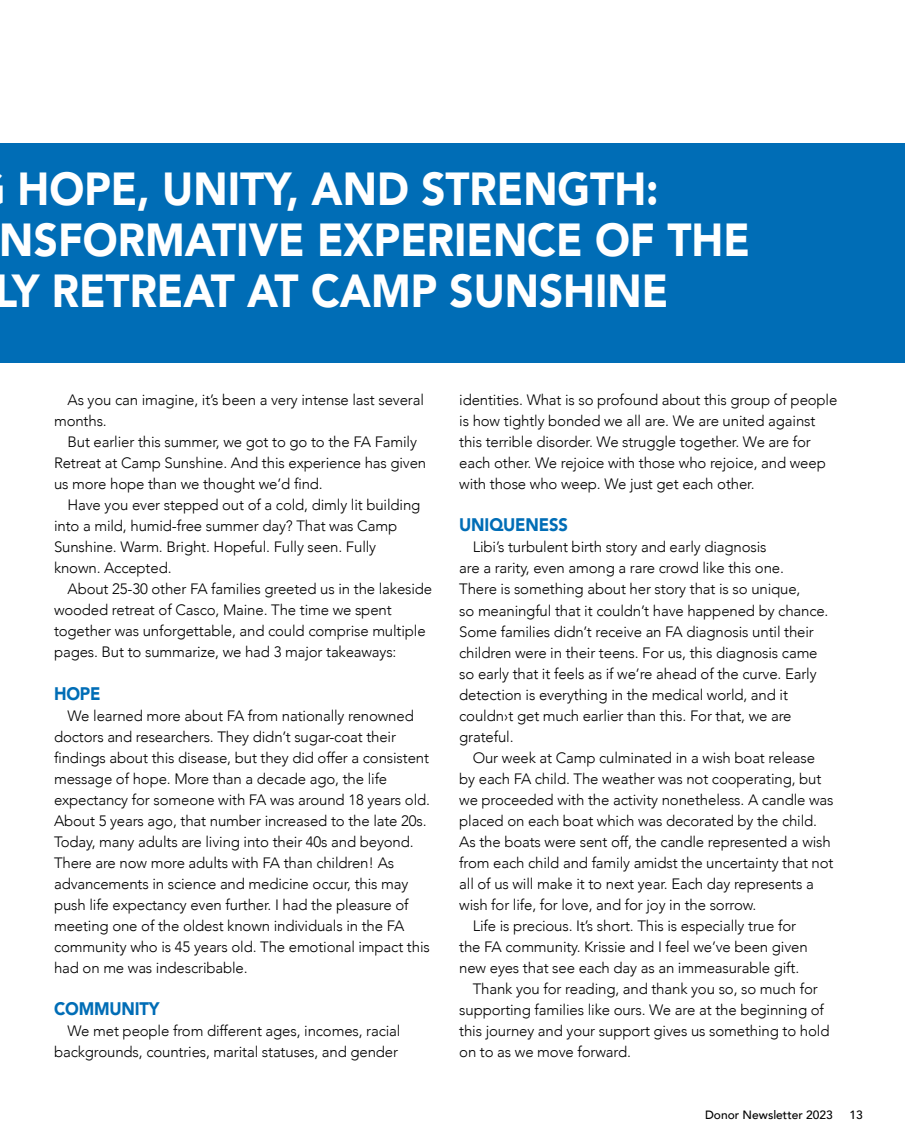
<style>
.page{position:relative;width:905px;height:1148px;background:#fff}
.page>*{position:absolute;margin:0;border:0;box-sizing:border-box;transform-origin:0 0}
.t1{font:900 46.2px/51px "Avenir";color:#fff;scale:.91 1}
.t2{font:900 18.15px "Avenir";letter-spacing:-.01em;color:#006db6;scale:.91 1}
.t3{font:300 15px/21px "Avenir";letter-spacing:-.01em;color:#000}
.t4{font:500 12px "Avenir";color:#000}
</style>
<div class="page">
<div style="left:0;top:143px;width:904px;height:219px;background:#006db6"></div>
<h1 class="t1" style="left:-6px;top:163px;width:831px;text-indent:23px">HOPE, UNITY, AND STRENGTH:<br>NSFORMATIVE EXPERIENCE OF THE<br>LY RETREAT AT CAMP SUNSHINE</h1>
<p class="t3" style="left:54px;top:389px;width:371px;text-indent:14px">As you can imagine, it’s been a very intense last several months.</p>
<p class="t3" style="left:54px;top:431px;width:374px;text-indent:14px">But earlier this summer, we got to go to the FA Family<br>Retreat at Camp Sunshine. And this experience has given us more hope than we thought we’d find.</p>
<p class="t3" style="left:54px;top:494px;width:368px;text-indent:14px">Have you ever stepped out of a cold, dimly lit building into a mild, humid-free summer day? That was Camp Sunshine. Warm. Bright. Hopeful. Fully seen. Fully known. Accepted.</p>
<p class="t3" style="left:54px;top:578px;width:380px;text-indent:14px">About 25-30 other FA families greeted us in the lakeside wooded retreat of Casco, Maine. The time we spent together was unforgettable, and could comprise multiple pages. But to summarize, we had 3 major takeaways:</p>
<p class="t2" style="left:54px;top:677px;width:53px">HOPE</p>
<p class="t3" style="left:54px;top:705px;width:377px;text-indent:14px">We learned more about FA from nationally renowned doctors and researchers. They didn’t sugar-coat their findings about this disease, but they did offer a consistent message of hope. More than a decade ago, the life expectancy for someone with FA was around 18 years old.<br>About 5 years ago, that number increased to the late 20s.<br>Today, many adults are living into their 40s and beyond.<br>There are now more adults with FA than children! As advancements in science and medicine occur, this may push life expectancy even further. I had the pleasure of meeting one of the oldest known individuals in the FA community who is 45 years old. The emotional impact this had on me was indescribable.</p>
<p class="t2" style="left:54px;top:993px;width:118px">COMMUNITY</p>
<p class="t3" style="left:54px;top:1020px;width:348px;text-align:right">We met people from different ages, incomes, racial backgrounds, countries, marital statuses, and gender</p>
<p class="t3" style="left:459px;top:389px;width:379px">identities. What is so profound about this group of people is how tightly bonded we all are. We are united against this terrible disorder. We struggle together. We are for each other. We rejoice with those who rejoice, and weep with those who weep. We just get each other.</p>
<p class="t2" style="left:459px;top:509px;width:121px">UNIQUENESS</p>
<p class="t3" style="left:459px;top:537px;width:371px;text-indent:14px">Libi’s turbulent birth story and early diagnosis<br>are a rarity, even among a rare crowd like this one.<br>There is something about her story that is so unique,<br>so meaningful that it couldn’t have happened by chance.<br>Some families didn’t receive an FA diagnosis until their children were in their teens. For us, this diagnosis came so early that it feels as if we’re ahead of the curve. Early detection is everything in the medical world, and it couldn›t get much earlier than this. For that, we are grateful.</p>
<p class="t3" style="left:472px;top:747px;width:344px">Our week at Camp culminated in a wish boat release</p>
<p class="t3" style="left:459px;top:768px;width:364px">by each FA child. The weather was not cooperating, but</p>
<p class="t3" style="left:459px;top:789px;width:376px">we proceeded with the activity nonetheless. A candle was</p>
<p class="t3" style="left:459px;top:810px;width:359px">placed on each boat which was decorated by the child.</p>
<p class="t3" style="left:459px;top:831px;width:373px">As the boats were sent off, the candle represented a wish</p>
<p class="t3" style="left:459px;top:852px;width:376px">from each child and family amidst the uncertainty that not</p>
<p class="t3" style="left:459px;top:873px;width:356px">all of us will make it to next year. Each day represents a</p>
<p class="t3" style="left:459px;top:894px;width:298px">wish for life, for love, and for joy in the sorrow.</p>
<p class="t3" style="left:472px;top:915px;width:325px">Life is precious. It’s short. This is especially true for</p>
<p class="t3" style="left:459px;top:936px;width:350px">the FA community. Krissie and I feel we’ve been given</p>
<p class="t3" style="left:459px;top:957px;width:341px">new eyes that see each day as an immeasurable gift.</p>
<p class="t3" style="left:473px;top:978px;width:346px">Thank you for reading, and thank you so, so much for</p>
<p class="t3" style="left:459px;top:999px;width:366px">supporting families like ours. We are at the beginning of</p>
<p class="t3" style="left:459px;top:1020px;width:372px">this journey and your support gives us something to hold</p>
<p class="t3" style="left:459px;top:1041px;width:173px">on to as we move forward.</p>
<p class="t4" style="left:705px;top:1104px;width:129px">Donor Newsletter 2023</p>
<p class="t4" style="left:849px;top:1104px;width:15px">13</p>
</div>
